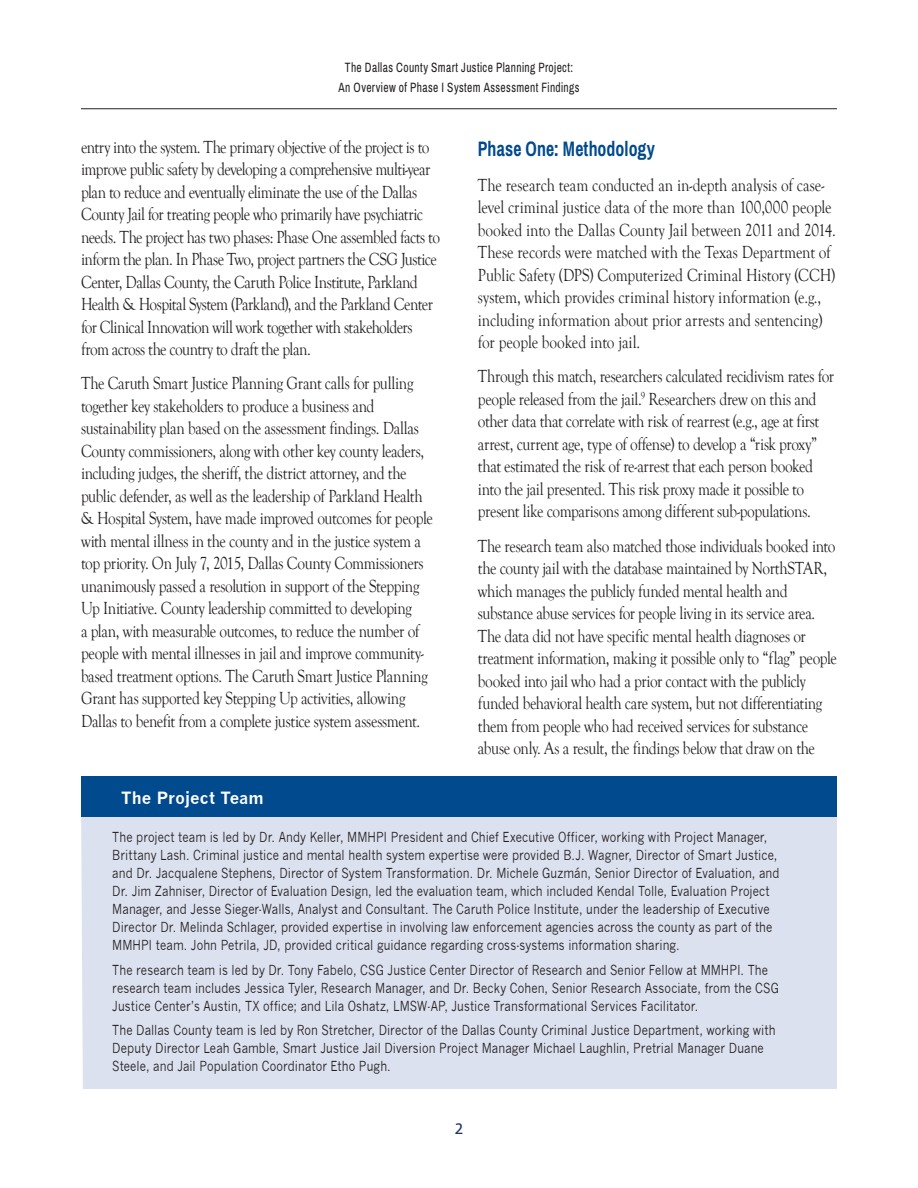
<style>
.page{position:relative;width:918px;height:1188px;background:#fff}
.page>*{position:absolute;margin:0;border:0;box-sizing:border-box;transform-origin:0 0}
.t1{font:700 21px "Archivo Narrow";letter-spacing:.005em;color:#004a8d;scale:.85 1}
.t2{font:18px/22.5px "Goudy Old Style T";letter-spacing:-.02em;color:#231f20;scale:.85 1}
.t3{font:18px/22.5px "Goudy Old Style T";color:#231f20;scale:.85 1}
.t4{font:700 16.5px "News Gothic";letter-spacing:.005em;color:#fff}
.t5{font:15px "Fedra Sans Normal TF";color:#1b3565}
.t6{font:13.5px/18px "News Gothic";letter-spacing:.005em;color:#231f20;scale:.85 1}
.t7{font:13.5px/19.5px "Archivo Narrow";letter-spacing:.035em;color:#231f20;text-align:center;scale:.85 1}
</style>
<div class="page">
<hr style="left:81px;top:108px;width:756px;height:1px;background:#231f20">
<div style="left:81px;top:817px;width:756px;height:272px;background:#dce1ef"></div>
<div style="left:81px;top:776px;width:756px;height:41px;background:#004a8d"></div>
<p class="t7" style="left:338px;top:58px;width:285px">The Dallas County Smart Justice Planning Project:<br>An Overview of Phase I System Assessment Findings</p>
<p class="t2" style="left:81px;top:135px;width:424px">entry into the system. The primary objective of the project is to improve public safety by developing a comprehensive multi-year plan to reduce and eventually eliminate the use of the Dallas County Jail for treating people who primarily have psychiatric needs. The project has two phases: Phase One assembled facts to inform the plan. In Phase Two, project partners the CSG Justice Center, Dallas County, the Caruth Police Institute, Parkland Health &amp; Hospital System (Parkland), and the Parkland Center for Clinical Innovation will work together with stakeholders from across the country to draft the plan.</p>
<p class="t2" style="left:81px;top:372px;width:415px">The Caruth Smart Justice Planning Grant calls for pulling together key stakeholders to produce a business and sustainability plan based on the assessment findings. Dallas County commissioners, along with other key county leaders, including judges, the sheriff, the district attorney, and the public defender, as well as the leadership of Parkland Health &amp; Hospital System, have made improved outcomes for people with mental illness in the county and in the justice system a top priority. On July 7, 2015, Dallas County Commissioners unanimously passed a resolution in support of the Stepping Up Initiative. County leadership committed to developing<br>a plan, with measurable outcomes, to reduce the number of people with mental illnesses in jail and improve community&shy;based treatment options. The Caruth Smart Justice Planning Grant has supported key Stepping Up activities, allowing Dallas to benefit from a complete justice system assessment.</p>
<p class="t1" style="left:478px;top:136px;width:210px">Phase One: Methodology</p>
<p class="t3" style="left:478px;top:173px;width:423px">The research team conducted an in-depth analysis of case&shy;level criminal justice data of the more than 100,000 people booked into the Dallas County Jail between 2011 and 2014.<br>These records were matched with the Texas Department of Public Safety (DPS) Computerized Criminal History (CCH) system, which provides criminal history information (e.g., including information about prior arrests and sentencing) for people booked into jail.</p>
<p class="t2" style="left:478px;top:365px;width:421px">Through this match, researchers calculated recidivism rates for people released from the jail.<sup>9</sup> Researchers drew on this and other data that correlate with risk of rearrest (e.g., age at first arrest, current age, type of offense) to develop a “risk proxy” that estimated the risk of re-arrest that each person booked into the jail presented. This risk proxy made it possible to present like comparisons among different sub-populations.</p>
<p class="t2" style="left:478px;top:535px;width:424px">The research team also matched those individuals booked into the county jail with the database maintained by NorthSTAR, which manages the publicly funded mental health and substance abuse services for people living in its service area.<br>The data did not have specific mental health diagnoses or treatment information, making it possible only to “flag” people booked into jail who had a prior contact with the publicly funded behavioral health care system, but not differentiating them from people who had received services for substance abuse only. As a result, the findings below that draw on the</p>
<p class="t4" style="left:121px;top:787px;width:144px">The Project Team</p>
<p class="t6" style="left:112px;top:828px;width:787px">The project team is led by Dr. Andy Keller, MMHPI President and Chief Executive Officer, working with Project Manager, Brittany Lash. Criminal justice and mental health system expertise were provided B.J. Wagner, Director of Smart Justice, and Dr. Jacqualene Stephens, Director of System Transformation. Dr. Michele Guzmán, Senior Director of Evaluation, and Dr. Jim Zahniser, Director of Evaluation Design, led the evaluation team, which included Kendal Tolle, Evaluation Project Manager, and Jesse Sieger-Walls, Analyst and Consultant. The Caruth Police Institute, under the leadership of Executive Director Dr. Melinda Schlager, provided expertise in involving law enforcement agencies across the county as part of the MMHPI team. John Petrila, JD, provided critical guidance regarding cross-systems information sharing.</p>
<p class="t6" style="left:112px;top:960px;width:786px">The research team is led by Dr. Tony Fabelo, CSG Justice Center Director of Research and Senior Fellow at MMHPI. The research team includes Jessica Tyler, Research Manager, and Dr. Becky Cohen, Senior Research Associate, from the CSG<br>Justice Center’s Austin, TX office; and Lila Oshatz, LMSW-AP, Justice Transformational Services Facilitator.</p>
<p class="t6" style="left:112px;top:1021px;width:782px">The Dallas County team is led by Ron Stretcher, Director of the Dallas County Criminal Justice Department, working with<br>Deputy Director Leah Gamble, Smart Justice Jail Diversion Project Manager Michael Laughlin, Pretrial Manager Duane<br>Steele, and Jail Population Coordinator Etho Pugh.</p>
<p class="t5" style="left:454px;top:1120px;width:11px">2</p>
</div>
